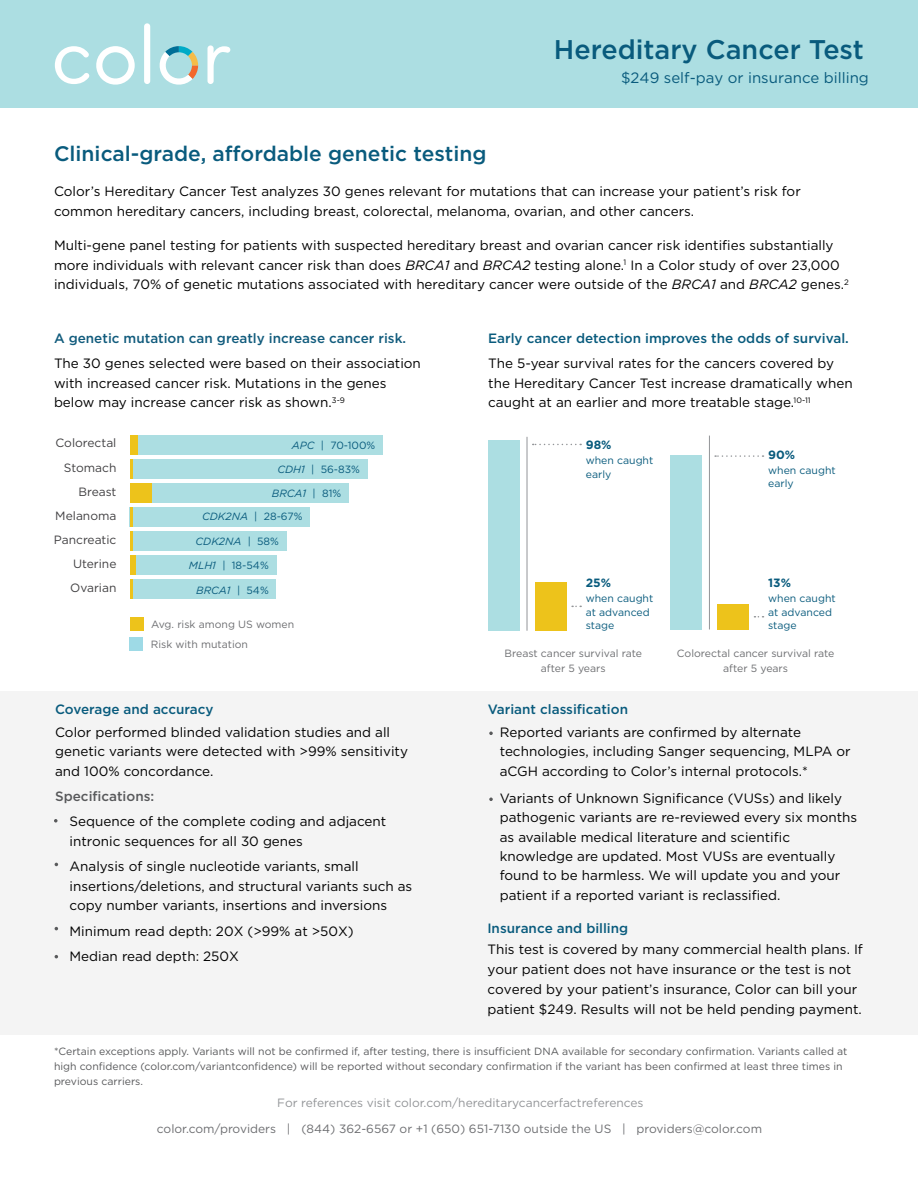
<style>
.page{position:relative;width:918px;height:1188px;background:#fff}
.page>*{position:absolute;margin:0;border:0;box-sizing:border-box;transform-origin:0 0}
.t1{font:500 27px "Gotham";color:#095b7d}
.t2{font:500 21px "Gotham";color:#095b7d}
.t3{font:15px "Gotham";color:#095b7d}
.t4{font:13.5px/19.5px "Gotham";color:#000}
.t5{font:500 13.5px "Gotham";color:#095b7d}
.t6{font:500 13.5px "Gotham";color:#125c7d}
.t7{font:500 13.5px "Gotham";color:#58595b}
.t8{font:12px "Gotham";color:#6d6e71}
.t9{font:12px "Gotham";color:#939598}
.t10{font:12px/24.2px "Gotham";color:#414042;text-align:right}
.t11{font:700 12px "Gotham";color:#095b7d}
.t12{font:10.5px/15px "Gotham";color:#58595b}
.t13{font:10.5px/13.5px "Gotham";color:#095b7d}
.t14{font:10.5px/15px "Gotham";color:#6d6e71;text-align:center}
.t15{font:italic 10.5px "Gotham";color:#095b7d}
.s1{font-style:italic}
.s2{font-style:normal}
</style>
<div class="page">
<div style="left:0;top:691px;width:918px;height:344px;background:#f4f4f4"></div>
<div style="left:0;top:0;width:918px;height:108px;background:#acdee2"></div>
<svg style="left:159px;top:46px;width:39px;height:39px"></svg>
<div style="left:144px;top:23px;width:6px;height:61px;background:#fff;border-radius:3px"></div>
<svg style="left:55px;top:46px;width:80px;height:39px"></svg>
<svg style="left:207px;top:45px;width:23px;height:39px"></svg>
<div style="left:129px;top:637px;width:14px;height:13px;background:#9edae6"></div>
<div style="left:130px;top:435px;width:253px;height:19px;background:#acdee2"></div>
<div style="left:130px;top:435px;width:8px;height:19px;background:#edc31b"></div>
<div style="left:130px;top:459px;width:237px;height:19px;background:#acdee2"></div>
<hr style="left:130px;top:459px;width:3px;height:19px;background:#edc31b">
<div style="left:131px;top:483px;width:218px;height:19px;background:#acdee2"></div>
<div style="left:130px;top:483px;width:22px;height:19px;background:#edc31b"></div>
<div style="left:130px;top:507px;width:180px;height:20px;background:#acdee2"></div>
<hr style="left:130px;top:507px;width:3px;height:20px;background:#edc31b">
<div style="left:130px;top:531px;width:156px;height:20px;background:#acdee2"></div>
<hr style="left:130px;top:531px;width:3px;height:20px;background:#edc31b">
<div style="left:131px;top:556px;width:146px;height:19px;background:#acdee2"></div>
<div style="left:130px;top:556px;width:5px;height:19px;background:#edc31b"></div>
<div style="left:131px;top:579px;width:145px;height:20px;background:#acdee2"></div>
<hr style="left:130px;top:579px;width:3px;height:20px;background:#edc31b">
<div style="left:130px;top:617px;width:13px;height:13px;background:#edc31b"></div>
<div style="left:536px;top:582px;width:31px;height:49px;background:#edc31b"></div>
<div style="left:488px;top:441px;width:31px;height:190px;background:#acdee2"></div>
<hr style="left:527px;top:437px;width:1px;height:194px;background:#939598">
<svg style="left:533px;top:444px;width:48px;height:1px"></svg>
<div style="left:718px;top:604px;width:31px;height:25px;background:#edc31b"></div>
<div style="left:671px;top:455px;width:31px;height:175px;background:#acdee2"></div>
<hr style="left:709px;top:436px;width:1px;height:193px;background:#939598">
<svg style="left:715px;top:455px;width:49px;height:2px"></svg>
<svg style="left:489px;top:732px;width:4px;height:3px"></svg>
<svg style="left:489px;top:798px;width:4px;height:3px"></svg>
<svg style="left:54px;top:819px;width:4px;height:4px"></svg>
<h2 class="t2" style="left:54px;top:140px;width:434px">Clinical-grade, affordable genetic testing</h2>
<h1 class="t1" style="left:554px;top:32px;width:312px">Hereditary Cancer Test</h1>
<p class="t3" style="left:621px;top:68px;width:249px">$249 self-pay or insurance billing</p>
<p class="t4" style="left:54px;top:181px;width:748px">Color’s Hereditary Cancer Test analyzes 30 genes relevant for mutations that can increase your patient’s risk for common hereditary cancers, including breast, colorectal, melanoma, ovarian, and other cancers.</p>
<p class="t4" style="left:54px;top:235px;width:796px">Multi-gene panel testing for patients with suspected hereditary breast and ovarian cancer risk identifies substantially more individuals with relevant cancer risk than does <span class="s1">BRCA1</span> and <span class="s1">BRCA2</span> testing alone.<sup>1</sup> In a Color study of over 23,000 individuals, 70% of genetic mutations associated with hereditary cancer were outside of the <span class="s1">BRCA1</span> and <span class="s1">BRCA2</span> genes.<sup>2</sup></p>
<p class="t6" style="left:54px;top:329px;width:354px">A genetic mutation can greatly increase cancer risk.</p>
<p class="t4" style="left:54px;top:354px;width:368px">The 30 genes selected were based on their association with increased cancer risk. Mutations in the genes below may increase cancer risk as shown.<sup>3-9</sup></p>
<p class="t10" style="left:54px;top:431px;width:64px">Colorectal<br>Stomach<br>Breast<br>Melanoma<br>Pancreatic<br>Uterine<br>Ovarian</p>
<p class="t13" style="left:292px;top:438px;width:85px"><span class="s1">APC</span> | 70-100%</p>
<p class="t13" style="left:277px;top:462px;width:84px"><span class="s1">CDH1</span> | 56-83%</p>
<p class="t15" style="left:272px;top:487px;width:71px">BRCA1 <span class="s2">| 81%</span></p>
<p class="t13" style="left:202px;top:510px;width:102px"><span class="s1">CDK2NA</span> | 28-67%</p>
<p class="t15" style="left:196px;top:535px;width:85px">CDK2NA <span class="s2">| 58%</span></p>
<p class="t13" style="left:189px;top:559px;width:81px"><span class="s1">MLH1</span> | 18-54%</p>
<p class="t15" style="left:196px;top:583px;width:74px">BRCA1 <span class="s2">| 54%</span></p>
<p class="t14" style="left:151px;top:614px;width:145px;line-height:20px;text-align:left">Avg. risk among US women<br>Risk with mutation</p>
<p class="t5" style="left:488px;top:329px;width:362px">Early cancer detection improves the odds of survival.</p>
<p class="t4" style="left:488px;top:353px;width:366px">The 5-year survival rates for the cancers covered by the Hereditary Cancer Test increase dramatically when caught at an earlier and more treatable stage.<sup>10-11</sup></p>
<p class="t11" style="left:586px;top:437px;width:27px">98%</p>
<p class="t13" style="left:586px;top:454px;width:69px">when caught early</p>
<p class="t11" style="left:586px;top:575px;width:27px">25%</p>
<p class="t13" style="left:586px;top:592px;width:69px">when caught at advanced stage</p>
<p class="t11" style="left:768px;top:447px;width:29px">90%</p>
<p class="t13" style="left:768px;top:463px;width:69px">when caught early</p>
<p class="t11" style="left:768px;top:575px;width:24px">13%</p>
<p class="t13" style="left:768px;top:592px;width:69px">when caught at advanced stage</p>
<p class="t14" style="left:505px;top:646px;width:139px">Breast cancer survival rate after 5 years</p>
<p class="t14" style="left:677px;top:646px;width:159px">Colorectal cancer survival rate after 5 years</p>
<p class="t5" style="left:488px;top:700px;width:142px">Variant classification</p>
<p class="t5" style="left:55px;top:700px;width:160px">Coverage and accuracy</p>
<p class="t4" style="left:55px;top:722px;width:354px">Color performed blinded validation studies and all genetic variants were detected with &gt;99% sensitivity and 100% concordance.</p>
<p class="t7" style="left:55px;top:787px;width:101px">Specifications:</p>
<p class="t4" style="left:500px;top:722px;width:352px">Reported variants are confirmed by alternate technologies, including Sanger sequencing, MLPA or aCGH according to Color’s internal protocols.*</p>
<p class="t4" style="left:500px;top:788px;width:359px">Variants of Unknown Significance (VUSs) and likely pathogenic variants are re-reviewed every six months as available medical literature and scientific knowledge are updated. Most VUSs are eventually found to be harmless. We will update you and your patient if a reported variant is reclassified.</p>
<p class="t4" style="left:70px;top:811px;width:318px">Sequence of the complete coding and adjacent intronic sequences for all 30 genes</p>
<p class="t4" style="left:70px;top:856px;width:344px">Analysis of single nucleotide variants, small insertions/deletions, and structural variants such as copy number variants, insertions and inversions</p>
<p class="t4" style="left:70px;top:918px;width:286px;line-height:25.5px">Minimum read depth: 20X (&gt;99% at &gt;50X)<br>Median read depth: 250X</p>
<p class="t5" style="left:487px;top:920px;width:142px">Insurance and billing</p>
<p class="t4" style="left:487px;top:939px;width:377px;line-height:20.2px">This test is covered by many commercial health plans. If your patient does not have insurance or the test is not covered by your patient’s insurance, Color can bill your patient $249. Results will not be held pending payment.</p>
<p class="t12" style="left:54px;top:1043px;width:795px">*Certain exceptions apply. Variants will not be confirmed if, after testing, there is insufficient DNA available for secondary confirmation. Variants called at high confidence (color.com/variantconfidence) will be reported without secondary confirmation if the variant has been confirmed at least three times in previous carriers.</p>
<p class="t9" style="left:277px;top:1095px;width:368px">For references visit color.com/hereditarycancerfactreferences</p>
<p class="t8" style="left:157px;top:1121px;width:607px">color.com/providers | (844) 362-6567 or +1 (650) 651-7130 outside the US | providers@color.com</p>
</div>
